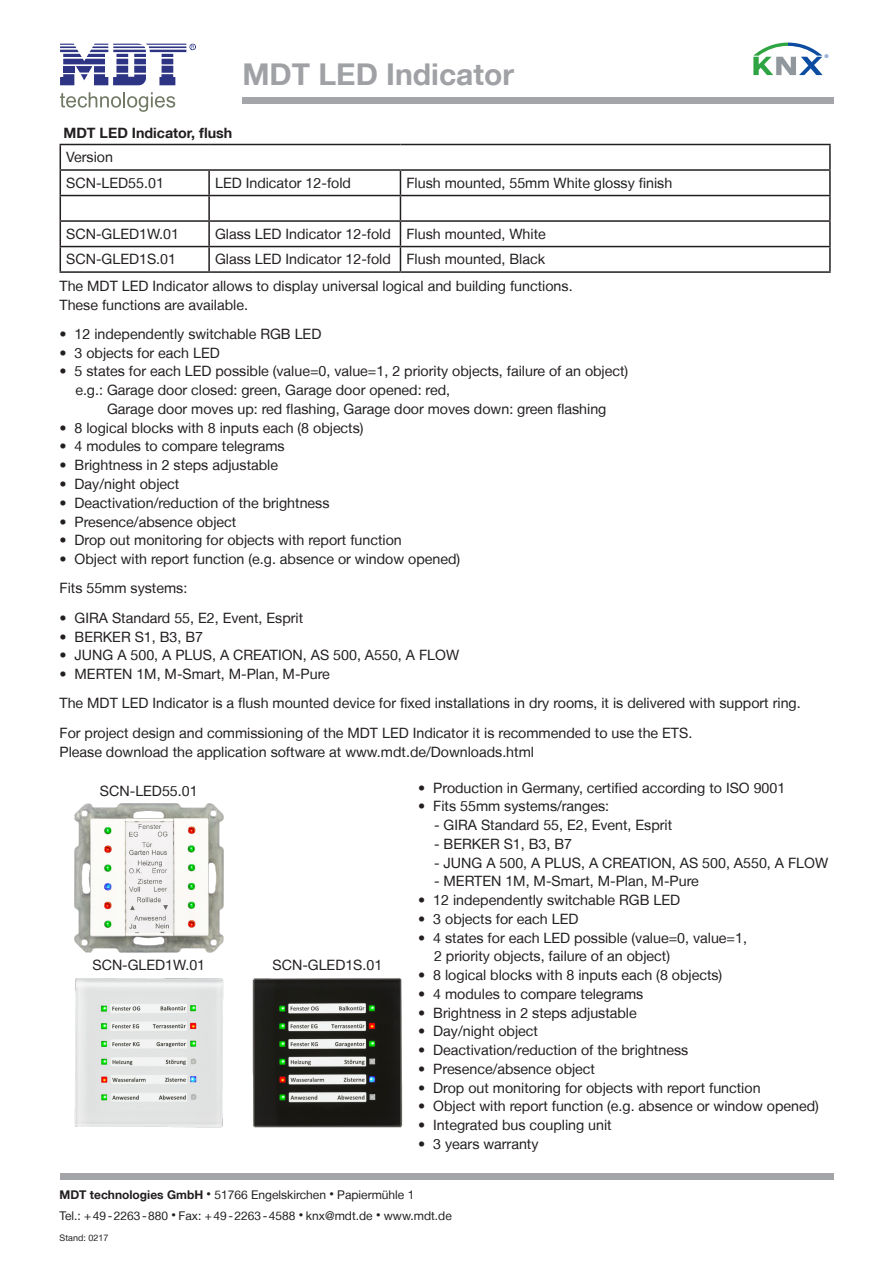
<style>
.page{position:relative;width:893px;height:1263px;background:#fff}
.page>*{position:absolute;margin:0;border:0;box-sizing:border-box;transform-origin:0 0}
.t1{font:700 30px "Helvetica Neue LT";color:#a0a1a5}
.td-data{font:14.25px/18.8px "Helvetica Neue LT";color:#231f20}
.t2{font:700 14.25px "Helvetica Neue LT";color:#231f20}
.t3{font:12px/21px "Helvetica Neue LT";color:#231f20}
.t4{font:9px "Helvetica Neue LT";color:#231f20}
.t5{font:5.1px "Arial";color:#0d4da1}
.s1{font-weight:700}
.s2{font-size:9px}
</style>
<div class="page">
<svg style="left:61px;top:145px;width:768px;height:126px"></svg>
<hr style="left:60px;top:144px;width:149px;height:1px;background:#231f20">
<hr style="left:209px;top:144px;width:191px;height:1px;background:#231f20">
<hr style="left:400px;top:144px;width:431px;height:1px;background:#231f20">
<hr style="left:829px;top:145px;width:2px;height:24px;background:#231f20">
<hr style="left:60px;top:169px;width:149px;height:2px;background:#231f20">
<hr style="left:209px;top:169px;width:191px;height:2px;background:#231f20">
<hr style="left:208px;top:171px;width:2px;height:24px;background:#231f20">
<hr style="left:400px;top:169px;width:431px;height:2px;background:#231f20">
<hr style="left:829px;top:171px;width:2px;height:24px;background:#231f20">
<hr style="left:60px;top:195px;width:149px;height:1px;background:#231f20">
<hr style="left:209px;top:195px;width:191px;height:1px;background:#231f20">
<hr style="left:208px;top:196px;width:2px;height:24px;background:#231f20">
<hr style="left:400px;top:195px;width:431px;height:1px;background:#231f20">
<hr style="left:829px;top:196px;width:2px;height:24px;background:#231f20">
<hr style="left:60px;top:220px;width:149px;height:2px;background:#231f20">
<hr style="left:209px;top:220px;width:191px;height:2px;background:#231f20">
<hr style="left:208px;top:222px;width:2px;height:24px;background:#231f20">
<hr style="left:400px;top:220px;width:431px;height:2px;background:#231f20">
<hr style="left:829px;top:222px;width:2px;height:24px;background:#231f20">
<hr style="left:60px;top:246px;width:149px;height:1px;background:#231f20">
<svg style="left:60px;top:145px;width:1px;height:126px"></svg>
<hr style="left:209px;top:246px;width:191px;height:1px;background:#231f20">
<hr style="left:208px;top:247px;width:2px;height:24px;background:#231f20">
<hr style="left:400px;top:246px;width:431px;height:1px;background:#231f20">
<svg style="left:400px;top:171px;width:1px;height:100px"></svg>
<hr style="left:829px;top:247px;width:2px;height:24px;background:#231f20">
<hr style="left:60px;top:271px;width:149px;height:2px;background:#231f20">
<hr style="left:209px;top:271px;width:191px;height:2px;background:#231f20">
<hr style="left:400px;top:271px;width:431px;height:2px;background:#231f20">
<img style="left:74px;top:803px;width:150px;height:150px">
<img style="left:252px;top:978px;width:151px;height:150px">
<img style="left:74px;top:978px;width:150px;height:150px">
<div style="left:60px;top:1174px;width:773px;height:6px;background:#a4a5a9"></div>
<svg style="left:60px;top:44px;width:136px;height:41px"></svg>
<svg style="left:60px;top:92px;width:115px;height:20px"></svg>
<div style="left:242px;top:98px;width:591px;height:6px;background:#a4a5a9"></div>
<svg style="left:753px;top:43px;width:70px;height:32px"></svg>
<p class="t1" style="left:242px;top:56px;width:273px">MDT LED Indicator</p>
<p class="t5" style="left:825px;top:53px;width:5px">®</p>
<p class="t2" style="left:63px;top:124px;width:170px">MDT LED Indicator, flush</p>
<p class="td-data" style="left:66px;top:148px;width:48px">Version</p>
<p class="td-data" style="left:66px;top:173px;width:99px">SCN-LED55.01</p>
<p class="td-data" style="left:215px;top:173px;width:137px">LED Indicator 12-fold</p>
<p class="td-data" style="left:406px;top:173px;width:267px">Flush mounted, 55mm White glossy finish</p>
<p class="td-data" style="left:66px;top:224px;width:114px">SCN-GLED1W.01</p>
<p class="td-data" style="left:215px;top:224px;width:177px">Glass LED Indicator 12-fold</p>
<p class="td-data" style="left:406px;top:224px;width:141px">Flush mounted, White</p>
<p class="td-data" style="left:66px;top:250px;width:111px">SCN-GLED1S.01</p>
<p class="td-data" style="left:215px;top:250px;width:177px">Glass LED Indicator 12-fold</p>
<p class="td-data" style="left:406px;top:250px;width:140px">Flush mounted, Black</p>
<p class="td-data" style="left:60px;top:276px;width:515px">The MDT LED Indicator allows to display universal logical and building functions.<br>These functions are available.</p>
<p class="td-data" style="left:60px;top:324px;width:263px">• 12 independently switchable RGB LED</p>
<p class="td-data" style="left:60px;top:343px;width:162px">• 3 objects for each LED</p>
<p class="td-data" style="left:60px;top:362px;width:570px">• 5 states for each LED possible (value=0, value=1, 2 priority objects, failure of an object)</p>
<p class="td-data" style="left:75px;top:381px;width:376px">e.g.: Garage door closed: green, Garage door opened: red,</p>
<p class="td-data" style="left:107px;top:399px;width:501px">Garage door moves up: red flashing, Garage door moves down: green flashing</p>
<p class="td-data" style="left:60px;top:418px;width:306px">• 8 logical blocks with 8 inputs each (8 objects)</p>
<p class="td-data" style="left:60px;top:437px;width:227px">• 4 modules to compare telegrams</p>
<p class="td-data" style="left:60px;top:456px;width:220px">• Brightness in 2 steps adjustable</p>
<p class="td-data" style="left:60px;top:474px;width:121px">• Day/night object</p>
<p class="td-data" style="left:60px;top:493px;width:272px">• Deactivation/reduction of the brightness</p>
<p class="td-data" style="left:60px;top:512px;width:178px">• Presence/absence object</p>
<p class="td-data" style="left:60px;top:531px;width:344px">• Drop out monitoring for objects with report function</p>
<p class="td-data" style="left:60px;top:549px;width:402px">• Object with report function (e.g. absence or window opened)</p>
<p class="td-data" style="left:60px;top:579px;width:129px">Fits 55mm systems:</p>
<p class="td-data" style="left:60px;top:608px;width:245px">• GIRA Standard 55, E2, Event, Esprit</p>
<p class="td-data" style="left:60px;top:627px;width:145px">• BERKER S1, B3, B7</p>
<p class="td-data" style="left:60px;top:646px;width:401px">• JUNG A 500, A PLUS, A CREATION, AS 500, A550, A FLOW</p>
<p class="td-data" style="left:60px;top:664px;width:272px">• MERTEN 1M, M-Smart, M-Plan, M-Pure</p>
<p class="td-data" style="left:60px;top:694px;width:743px">The MDT LED Indicator is a flush mounted device for fixed installations in dry rooms, it is delivered with support ring.</p>
<p class="td-data" style="left:60px;top:723px;width:634px">For project design and commissioning of the MDT LED Indicator it is recommended to use the ETS.<br>Please download the application software at www.mdt.de/Downloads.html</p>
<p class="td-data" style="left:418px;top:778px;width:369px">• Production in Germany, certified according to ISO 9001</p>
<p class="td-data" style="left:418px;top:797px;width:192px">• Fits 55mm systems/ranges:</p>
<p class="td-data" style="left:434px;top:815px;width:240px">- GIRA Standard 55, E2, Event, Esprit</p>
<p class="td-data" style="left:434px;top:834px;width:140px">- BERKER S1, B3, B7</p>
<p class="td-data" style="left:434px;top:853px;width:396px">- JUNG A 500, A PLUS, A CREATION, AS 500, A550, A FLOW</p>
<p class="td-data" style="left:434px;top:872px;width:266px">- MERTEN 1M, M-Smart, M-Plan, M-Pure</p>
<p class="td-data" style="left:418px;top:890px;width:263px">• 12 independently switchable RGB LED</p>
<p class="td-data" style="left:418px;top:909px;width:162px">• 3 objects for each LED</p>
<p class="td-data" style="left:434px;top:928px;width:314px;text-indent:-16px">• 4 states for each LED possible (value=0, value=1,<br>2 priority objects, failure of an object)</p>
<p class="td-data" style="left:418px;top:965px;width:306px">• 8 logical blocks with 8 inputs each (8 objects)</p>
<p class="td-data" style="left:418px;top:984px;width:227px">• 4 modules to compare telegrams</p>
<p class="td-data" style="left:418px;top:1003px;width:220px">• Brightness in 2 steps adjustable</p>
<p class="td-data" style="left:418px;top:1022px;width:121px">• Day/night object</p>
<p class="td-data" style="left:418px;top:1040px;width:272px">• Deactivation/reduction of the brightness</p>
<p class="td-data" style="left:418px;top:1059px;width:178px">• Presence/absence object</p>
<p class="td-data" style="left:418px;top:1078px;width:344px">• Drop out monitoring for objects with report function</p>
<p class="td-data" style="left:418px;top:1097px;width:402px">• Object with report function (e.g. absence or window opened)</p>
<p class="td-data" style="left:418px;top:1115px;width:195px">• Integrated bus coupling unit</p>
<p class="td-data" style="left:418px;top:1134px;width:122px">• 3 years warranty</p>
<p class="td-data" style="left:100px;top:781px;width:99px">SCN-LED55.01</p>
<p class="td-data" style="left:92px;top:956px;width:114px">SCN-GLED1W.01</p>
<p class="td-data" style="left:273px;top:956px;width:111px">SCN-GLED1S.01</p>
<p class="t3" style="left:60px;top:1183px;width:394px"><span class="s1">MDT technologies GmbH</span> <span class="s2">•</span> 51766 Engelskirchen <span class="s2">•</span> Papiermühle 1<br>Tel.: +49-2263-880 <span class="s2">•</span> Fax: +49-2263-4588 <span class="s2">•</span> knx@mdt.de <span class="s2">•</span> www.mdt.de</p>
<p class="t4" style="left:60px;top:1232px;width:50px">Stand: 0217</p>
</div>
